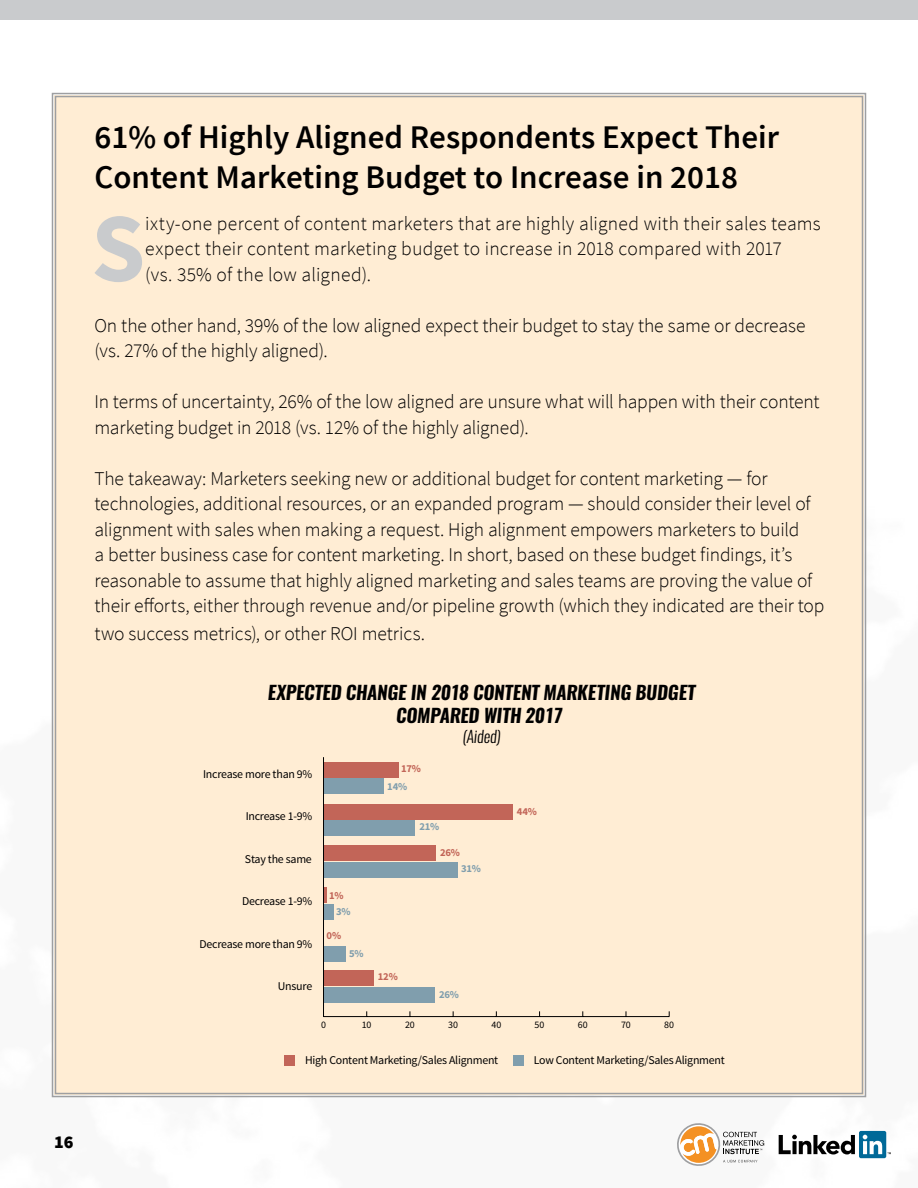
<style>
.page{position:relative;width:918px;height:1188px;background:#fff}
.page>*{position:absolute;margin:0;border:0;box-sizing:border-box;transform-origin:0 0}
.t1{font:700 97.65px "Source Sans Pro";color:#c9cbcd}
.t2{font:600 33px/39.6px "Source Sans Pro";color:#000}
.t3{font:300 19.5px/25.8px "Source Sans Pro";letter-spacing:-.01em;color:#000}
.t4{font:300 19.5px/25.5px "Source Sans Pro";letter-spacing:.01em;color:#000}
.t5{font:italic 700 18.75px/23.7px "Oswald";letter-spacing:-.01em;color:#000;text-align:center}
.t6{font:900 18px "Source Sans Pro";color:#000}
.t7{font:italic 300 16.2px "Oswald";letter-spacing:-.01em;color:#000}
.t8{font:11.85px "Source Sans Pro";letter-spacing:-.02em;color:#000}
.t9{font:700 10.65px "Source Sans Pro";letter-spacing:-.02em;color:#c26558}
.t10{font:700 10.65px "Source Sans Pro";letter-spacing:-.02em;color:#809ead}
.t11{font:9.9px "Source Sans Pro";color:#000}
</style>
<div class="page">
<svg style="left:779px;top:1135px;width:76px;height:19px"></svg>
<div style="left:859px;top:1131px;width:27px;height:27px;background:#006998;border-radius:2px"></div>
<svg style="left:863px;top:1135px;width:28px;height:19px"></svg>
<svg style="left:677px;top:1123px;width:87px;height:43px"></svg>
<div style="left:0;top:0;width:918px;height:19px;background:#c9cbcd"></div>
<div style="left:51px;top:92px;width:816px;height:1006px;background:#ffedd4"></div>
<hr style="left:324px;top:1016px;width:345px;height:1px;background:#000">
<div style="left:324px;top:779px;width:60px;height:15px;background:#809ead"></div>
<div style="left:324px;top:821px;width:91px;height:15px;background:#809ead"></div>
<div style="left:324px;top:863px;width:134px;height:15px;background:#809ead"></div>
<div style="left:324px;top:905px;width:10px;height:15px;background:#809ead"></div>
<div style="left:324px;top:946px;width:22px;height:16px;background:#809ead"></div>
<div style="left:324px;top:762px;width:75px;height:15px;background:#c26558"></div>
<div style="left:324px;top:804px;width:189px;height:15px;background:#c26558"></div>
<div style="left:324px;top:846px;width:112px;height:15px;background:#c26558"></div>
<hr style="left:324px;top:888px;width:3px;height:15px;background:#c26558">
<div style="left:324px;top:987px;width:111px;height:15px;background:#809ead"></div>
<div style="left:324px;top:971px;width:50px;height:15px;background:#c26558"></div>
<hr style="left:323px;top:757px;width:1px;height:260px;background:#000">
<div style="left:284px;top:1055px;width:11px;height:11px;background:#c26558"></div>
<div style="left:513px;top:1055px;width:11px;height:11px;background:#809ead"></div>
<h2 class="t2" style="left:94px;top:118px;width:686px">61% of Highly Aligned Respondents Expect Their<br>Content Marketing Budget to Increase in 2018</h2>
<h1 class="t1" style="left:91px;top:186px;width:56px">S</h1>
<p class="t4" style="left:145px;top:211px;width:677px">ixty-one percent of content marketers that are highly aligned with their sales teams expect their content marketing budget to increase in 2018 compared with 2017<br>(vs. 35% of the low aligned).</p>
<p class="t3" style="left:94px;top:313px;width:713px">On the other hand, 39% of the low aligned expect their budget to stay the same or decrease (vs. 27% of the highly aligned).</p>
<p class="t3" style="left:94px;top:389px;width:727px">In terms of uncertainty, 26% of the low aligned are unsure what will happen with their content marketing budget in 2018 (vs. 12% of the highly aligned).</p>
<p class="t3" style="left:94px;top:466px;width:732px">The takeaway: Marketers seeking new or additional budget for content marketing — for technologies, additional resources, or an expanded program — should consider their level of alignment with sales when making a request. High alignment empowers marketers to build<br>a better business case for content marketing. In short, based on these budget findings, it’s reasonable to assume that highly aligned marketing and sales teams are proving the value of their efforts, either through revenue and/or pipeline growth (which they indicated are their top two success metrics), or other ROI metrics.</p>
<p class="t5" style="left:268px;top:681px;width:429px">EXPECTED CHANGE IN 2018 CONTENT MARKETING BUDGET<br>COMPARED WITH 2017</p>
<p class="t7" style="left:463px;top:725px;width:40px">(Aided)</p>
<p class="t8" style="left:203px;top:767px;width:111px">Increase more than 9%</p>
<p class="t8" style="left:246px;top:809px;width:68px">Increase 1-9%</p>
<p class="t8" style="left:245px;top:852px;width:68px">Stay the same</p>
<p class="t8" style="left:242px;top:894px;width:72px">Decrease 1-9%</p>
<p class="t8" style="left:200px;top:937px;width:114px">Decrease more than 9%</p>
<p class="t8" style="left:278px;top:979px;width:36px">Unsure</p>
<p class="t9" style="left:329px;top:889px;width:16px">1%</p>
<p class="t10" style="left:336px;top:905px;width:16px">3%</p>
<p class="t9" style="left:327px;top:929px;width:16px">0%</p>
<p class="t10" style="left:349px;top:946px;width:16px">5%</p>
<p class="t9" style="left:401px;top:762px;width:21px">17%</p>
<p class="t10" style="left:387px;top:779px;width:21px">14%</p>
<p class="t10" style="left:419px;top:820px;width:21px">21%</p>
<p class="t9" style="left:440px;top:846px;width:21px">26%</p>
<p class="t9" style="left:378px;top:970px;width:21px">12%</p>
<p class="t10" style="left:461px;top:862px;width:21px">31%</p>
<p class="t10" style="left:439px;top:987px;width:21px">26%</p>
<p class="t9" style="left:517px;top:804px;width:21px">44%</p>
<p class="t11" style="left:321px;top:1019px;width:6px">0</p>
<p class="t11" style="left:362px;top:1019px;width:11px">10</p>
<p class="t11" style="left:405px;top:1019px;width:11px">20</p>
<p class="t11" style="left:448px;top:1019px;width:11px">30</p>
<p class="t11" style="left:491px;top:1019px;width:12px">40</p>
<p class="t11" style="left:535px;top:1019px;width:11px">50</p>
<p class="t11" style="left:578px;top:1019px;width:11px">60</p>
<p class="t11" style="left:621px;top:1019px;width:11px">70</p>
<p class="t11" style="left:664px;top:1019px;width:11px">80</p>
<p class="t8" style="left:305px;top:1052px;width:195px">High Content Marketing/Sales Alignment</p>
<p class="t8" style="left:534px;top:1052px;width:192px">Low Content Marketing/Sales Alignment</p>
<p class="t6" style="left:54px;top:1130px;width:21px">16</p>
</div>
